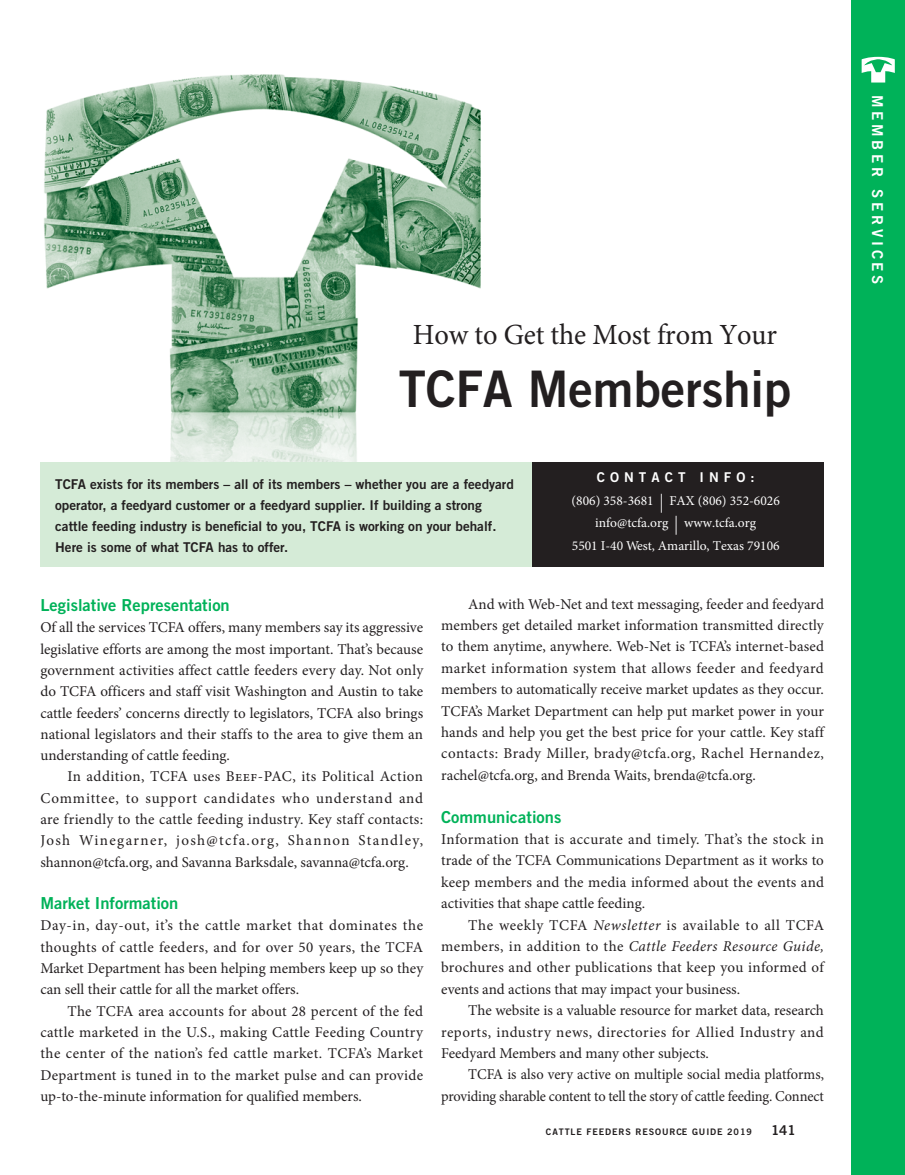
<style>
.page{position:relative;width:905px;height:1175px;background:#fff}
.page>*{position:absolute;margin:0;border:0;box-sizing:border-box;transform-origin:0 0}
.t1{font:50.4px "Trade Gothic Bold Two";color:#231f20}
.t2{font:29.25px "Minion Pro";letter-spacing:-.005em;color:#231f20}
.t3{font:16.5px "Trade Gothic Bold Two";color:#00b259}
.t4{font:15px/21.3px "Minion Pro";color:#231f20;text-align:justify}
.t5{font:15px/21.5px "Minion Pro";color:#231f20;text-align:right;scale:.96 1}
.t6{font:15px "Trade Gothic Bold Two";letter-spacing:.25em;color:#fff}
.t7{font:13.5px/21px "Trade Gothic Bold Two";color:#231f20}
.t8{font:13.5px/22.5px "Minion Pro";color:#fff;text-align:center}
.t9{font:13.5px "Trade Gothic Bold Two";letter-spacing:.37em;color:#fff}
.t10{font:9px "Trade Gothic Bold Two";letter-spacing:.1em;color:#231f20}
.s1{font-size:18.9px}
.s2{font-style:italic}
</style>
<div class="page">
<img style="left:44px;top:74px;width:437px;height:388px">
<div style="left:40px;top:462px;width:783px;height:105px;background:#231f20"></div>
<div style="left:40px;top:462px;width:491px;height:105px;background:#d5ebd7"></div>
<div style="left:850px;top:0;width:54px;height:1174px;background:#00b259"></div>
<svg style="left:861px;top:57px;width:33px;height:25px"></svg>
<h2 class="t2" style="left:413px;top:323px;width:365px">How to Get the Most from Your</h2>
<h1 class="t1" style="left:398px;top:370px;width:394px">TCFA Membership</h1>
<p class="t7" style="left:55px;top:474px;width:460px">TCFA exists for its members – all of its members – whether you are a feedyard operator, a feedyard customer or a feedyard supplier. If building a strong cattle feeding industry is beneficial to you, TCFA is working on your behalf.<br>Here is some of what TCFA has to offer.</p>
<p class="t9" style="left:597px;top:472px;width:159px">CONTACT INFO:</p>
<p class="t8" style="left:571px;top:490px;width:210px">(806) 358-3681 <span class="s1">|</span> FAX (806) 352-6026 info@tcfa.org <span class="s1">|</span> www.tcfa.org<br>5501 I-40 West, Amarillo, Texas 79106</p>
<p class="t3" style="left:40px;top:599px;width:191px">Legislative Representation</p>
<p class="t4" style="left:40px;top:618px;width:384px">Of all the services TCFA offers, many members say its aggressive legislative efforts are among the most important. That’s because government activities affect cattle feeders every day. Not only do TCFA officers and staff visit Washington and Austin to take cattle feeders’ concerns directly to legislators, TCFA also brings national legislators and their staffs to the area to give them an understanding of cattle feeding.</p>
<p class="t4" style="left:40px;top:767px;width:384px;text-indent:27px">In addition, TCFA uses Beef-PAC, its Political Action Committee, to support candidates who understand and are friendly to the cattle feeding industry. Key staff contacts:<br>Josh Winegarner, josh@tcfa.org, Shannon Standley, shannon@tcfa.org, and Savanna Barksdale, savanna@tcfa.org.</p>
<p class="t3" style="left:40px;top:897px;width:139px">Market Information</p>
<p class="t4" style="left:40px;top:916px;width:384px">Day-in, day-out, it’s the cattle market that dominates the thoughts of cattle feeders, and for over 50 years, the TCFA Market Department has been helping members keep up so they can sell their cattle for all the market offers.</p>
<p class="t4" style="left:40px;top:1001px;width:384px;text-indent:27px">The TCFA area accounts for about 28 percent of the fed cattle marketed in the U.S., making Cattle Feeding Country the center of the nation’s fed cattle market. TCFA’s Market Department is tuned in to the market pulse and can provide up-to-the-minute information for qualified members.</p>
<p class="t4" style="left:441px;top:594px;width:385px;text-indent:27px">And with Web-Net and text messaging, feeder and feedyard members get detailed market information transmitted directly to them anytime, anywhere. Web-Net is TCFA’s internet-based market information system that allows feeder and feedyard members to automatically receive market updates as they occur.<br>TCFA’s Market Department can help put market power in your hands and help you get the best price for your cattle. Key staff contacts: Brady Miller, brady@tcfa.org, Rachel Hernandez, rachel@tcfa.org, and Brenda Waits, brenda@tcfa.org.</p>
<p class="t3" style="left:441px;top:810px;width:122px">Communications</p>
<p class="t4" style="left:441px;top:829px;width:384px">Information that is accurate and timely. That’s the stock in trade of the TCFA Communications Department as it works to keep members and the media informed about the events and activities that shape cattle feeding.</p>
<p class="t4" style="left:441px;top:915px;width:385px;text-indent:27px">The weekly TCFA <span class="s2">Newsletter</span> is available to all TCFA members, in addition to the <span class="s2">Cattle Feeders Resource Guide, </span>brochures and other publications that keep you informed of events and actions that may impact your business.</p>
<p class="t4" style="left:441px;top:1000px;width:384px;text-indent:27px">The website is a valuable resource for market data, research reports, industry news, directories for Allied Industry and Feedyard Members and many other subjects.</p>
<p class="t5" style="left:441px;top:1065px;width:400px">TCFA is also very active on multiple social media platforms, providing sharable content to tell the story of cattle feeding. Connect</p>
<p class="t10" style="left:546px;top:1128px;width:207px">CATTLE FEEDERS RESOURCE GUIDE 2019</p>
<p class="t7" style="left:771px;top:1120px;width:26px">141</p>
<p class="t6" style="left:882px;top:95px;width:191px;rotate:90deg">MEMBER SERVICES</p>
</div>
